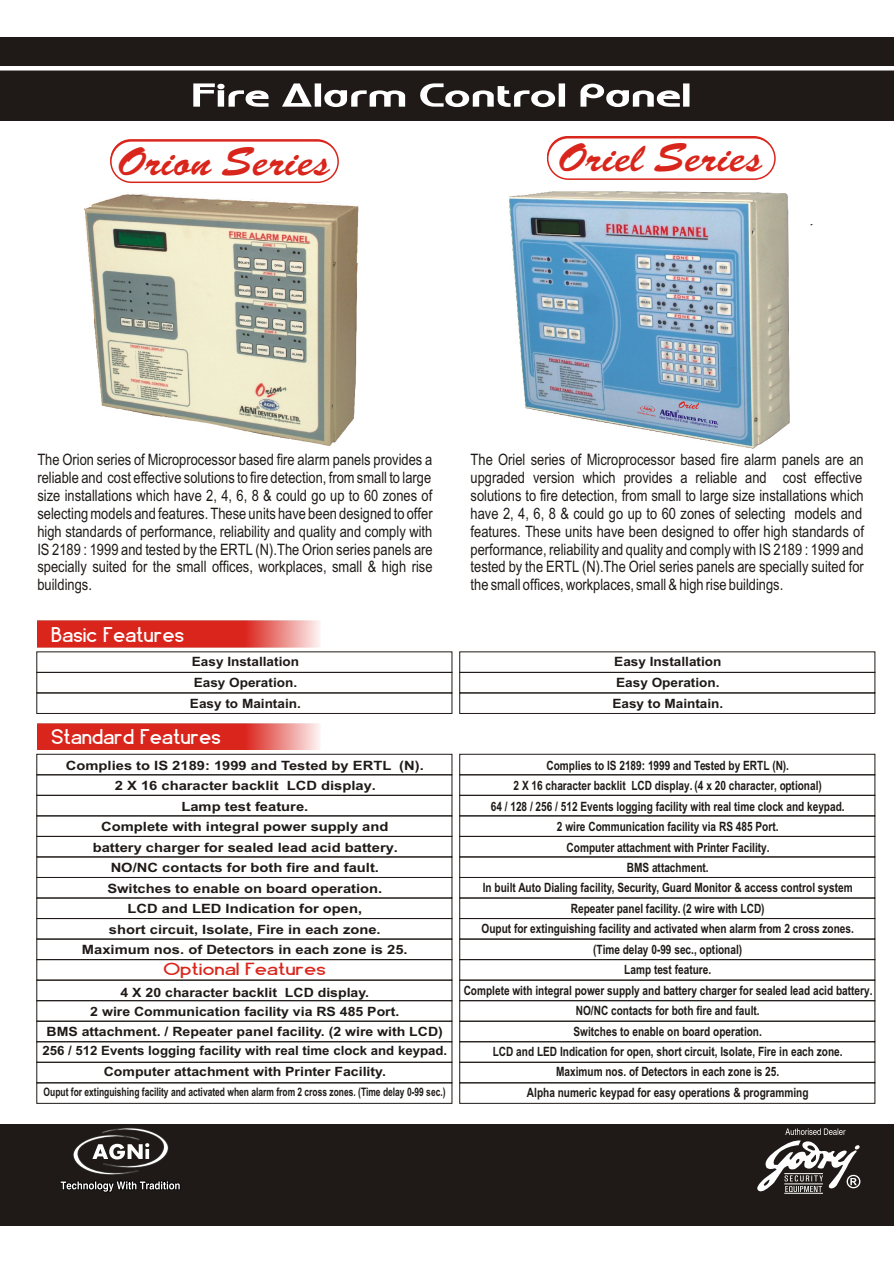
<style>
.page{position:relative;width:894px;height:1263px;background:#fff}
.page>*{position:absolute;margin:0;border:0;box-sizing:border-box;transform-origin:0 0}
.t1{font:41.25px "Brush Script Wide";color:#d9261c;scale:.84 1}
.t2{font:19.2px "Brassfield";color:#fff;scale:1.05 1}
.t3{font:15.75px/17.9px "Arial Narrow";color:#1f1a17;text-align:justify}
.t4{font:15.75px "Brassfield";color:#d9261c;scale:1.27 1}
.t5{font:700 12.9px/20.4px "Arial Narrow";color:#1f1a17;text-align:center;scale:.96 1}
.t6{font:700 12.9px/20.5px "Arial Narrow";color:#1f1a17;text-align:center;scale:1.4 1}
.t7{font:700 12.9px/20.7px "Arial Narrow";color:#1f1a17;scale:1.29 1}
.t8{font:700 12.75px/19.2px "Arial Narrow";color:#1f1a17;text-align:center;scale:1.34 1}
.t9{font:700 11.7px "Arial Narrow";color:#1f1a17;scale:.88 1}
</style>
<div class="page">
<div style="left:0;top:38px;width:894px;height:83px;background:#1f1a17"></div>
<svg style="left:193px;top:83px;width:496px;height:24px"></svg>
<img style="left:37px;top:621px;width:283px;height:26px">
<img style="left:37px;top:723px;width:283px;height:27px">
<div style="left:36px;top:754px;width:416px;height:21px;border:1px solid #1f1a17"></div>
<div style="left:459px;top:754px;width:416px;height:21px;border:1px solid #1f1a17"></div>
<div style="left:36px;top:672px;width:416px;height:21px;border:1px solid #1f1a17"></div>
<div style="left:36px;top:774px;width:416px;height:22px;border:1px solid #1f1a17"></div>
<div style="left:459px;top:672px;width:416px;height:21px;border:1px solid #1f1a17"></div>
<div style="left:459px;top:774px;width:416px;height:22px;border:1px solid #1f1a17"></div>
<div style="left:36px;top:693px;width:416px;height:21px;border:1px solid #1f1a17"></div>
<div style="left:36px;top:795px;width:416px;height:21px;border:1px solid #1f1a17"></div>
<div style="left:36px;top:836px;width:416px;height:21px;border:1px solid #1f1a17"></div>
<div style="left:36px;top:877px;width:416px;height:21px;border:1px solid #1f1a17"></div>
<div style="left:36px;top:898px;width:416px;height:21px;border:1px solid #1f1a17"></div>
<div style="left:36px;top:918px;width:416px;height:21px;border:1px solid #1f1a17"></div>
<div style="left:36px;top:939px;width:416px;height:21px;border:1px solid #1f1a17"></div>
<div style="left:36px;top:959px;width:416px;height:22px;border:1px solid #1f1a17"></div>
<div style="left:36px;top:980px;width:416px;height:21px;border:1px solid #1f1a17"></div>
<div style="left:36px;top:1000px;width:416px;height:22px;border:1px solid #1f1a17"></div>
<div style="left:36px;top:1021px;width:416px;height:21px;border:1px solid #1f1a17"></div>
<div style="left:36px;top:1041px;width:416px;height:22px;border:1px solid #1f1a17"></div>
<div style="left:36px;top:1062px;width:416px;height:21px;border:1px solid #1f1a17"></div>
<div style="left:36px;top:1082px;width:416px;height:22px;border:1px solid #1f1a17"></div>
<div style="left:459px;top:693px;width:416px;height:21px;border:1px solid #1f1a17"></div>
<div style="left:459px;top:795px;width:416px;height:21px;border:1px solid #1f1a17"></div>
<div style="left:459px;top:836px;width:416px;height:21px;border:1px solid #1f1a17"></div>
<div style="left:459px;top:877px;width:416px;height:21px;border:1px solid #1f1a17"></div>
<div style="left:459px;top:898px;width:416px;height:21px;border:1px solid #1f1a17"></div>
<div style="left:459px;top:918px;width:416px;height:21px;border:1px solid #1f1a17"></div>
<div style="left:459px;top:939px;width:416px;height:21px;border:1px solid #1f1a17"></div>
<div style="left:459px;top:959px;width:416px;height:22px;border:1px solid #1f1a17"></div>
<div style="left:459px;top:980px;width:416px;height:21px;border:1px solid #1f1a17"></div>
<div style="left:459px;top:1000px;width:416px;height:22px;border:1px solid #1f1a17"></div>
<div style="left:459px;top:1021px;width:416px;height:21px;border:1px solid #1f1a17"></div>
<div style="left:459px;top:1041px;width:416px;height:22px;border:1px solid #1f1a17"></div>
<div style="left:459px;top:1062px;width:416px;height:21px;border:1px solid #1f1a17"></div>
<div style="left:459px;top:1082px;width:416px;height:22px;border:1px solid #1f1a17"></div>
<svg style="left:110px;top:139px;width:228px;height:42px"></svg>
<div style="left:110px;top:140px;width:229px;height:43px;background:#fff;border:2px solid #d9261c;border-radius:21px"></div>
<svg style="left:547px;top:136px;width:227px;height:41px"></svg>
<div style="left:547px;top:137px;width:229px;height:43px;background:#fff;border:2px solid #d9261c;border-radius:21px"></div>
<img style="left:85px;top:193px;width:273px;height:253px">
<img style="left:510px;top:191px;width:280px;height:258px">
<svg style="left:637px;top:401px;width:81px;height:27px;background:#92a0be"></svg>
<div style="left:0;top:66px;width:894px;height:5px;background:#fff"></div>
<div style="left:0;top:1124px;width:894px;height:102px;background:#1f1a17"></div>
<svg style="left:60px;top:1128px;width:121px;height:65px"></svg>
<svg style="left:757px;top:1128px;width:104px;height:65px"></svg>
<hr style="left:784px;top:1184px;width:39px;height:1px;background:#fff">
<hr style="left:784px;top:1173px;width:39px;height:1px;background:#fff">
<hr style="left:784px;top:1193px;width:39px;height:1px;background:#fff">
<h1 class="t1" style="left:119px;top:147px;width:253px">Orion Series</h1>
<h1 class="t1" style="left:560px;top:143px;width:243px">Oriel Series</h1>
<p class="t3" style="left:37px;top:452px;width:397px">The Orion series of Microprocessor based fire alarm panels provides a reliable and cost effective solutions to fire detection, from small to large size installations which have 2, 4, 6, 8 &amp; could go up to 60 zones of selecting models and features. These units have been designed to offer high standards of performance, reliability and quality and comply with IS 2189 : 1999 and tested by the ERTL (N).The Orion series panels are specially suited for the small offices, workplaces, small &amp; high rise buildings.</p>
<p class="t3" style="left:471px;top:452px;width:395px">The Oriel series of Microprocessor based fire alarm panels are an upgraded version which provides a reliable and cost effective solutions to fire detection, from small to large size installations which have 2, 4, 6, 8 &amp; could go up to 60 zones of selecting models and features. These units have been designed to offer high standards of performance, reliability and quality and comply with IS 2189 : 1999 and tested by the ERTL (N).The Oriel series panels are specially suited for the small offices, workplaces, small &amp; high rise buildings.</p>
<p class="t2" style="left:51px;top:627px;width:128px">Basic Features</p>
<p class="t7" style="left:190px;top:653px;width:88px">Easy Installation<br>Easy Operation.<br>Easy to Maintain.</p>
<p class="t7" style="left:612px;top:653px;width:88px">Easy Installation<br>Easy Operation.<br>Easy to Maintain.</p>
<p class="t2" style="left:51px;top:729px;width:163px">Standard Features</p>
<p class="t6" style="left:66px;top:756px;width:257px">Complies to IS 2189: 1999 and Tested by ERTL (N).<br>2 X 16 character backlit LCD display.<br>Lamp test feature.<br>Complete with integral power supply and<br>battery charger for sealed lead acid battery.<br>NO/NC contacts for both fire and fault.<br>Switches to enable on board operation.<br>LCD and LED Indication for open,<br>short circuit, Isolate, Fire in each zone.<br>Maximum nos. of Detectors in each zone is 25.</p>
<p class="t5" style="left:464px;top:756px;width:427px">Complies to IS 2189: 1999 and Tested by ERTL (N).<br>2 X 16 character backlit LCD display. (4 x 20 character, optional)<br>64 / 128 / 256 / 512 Events logging facility with real time clock and keypad.<br>2 wire Communication facility via RS 485 Port.<br>Computer attachment with Printer Facility.<br>BMS attachment.<br>In built Auto Dialing facility, Security, Guard Monitor &amp; access control system Repeater panel facility. (2 wire with LCD)<br>Ouput for extinguishing facility and activated when alarm from 2 cross zones.<br>(Time delay 0-99 sec., optional)<br>Lamp test feature.<br>Complete with integral power supply and battery charger for sealed lead acid battery.<br>NO/NC contacts for both fire and fault.<br>Switches to enable on board operation.<br>LCD and LED Indication for open, short circuit, Isolate, Fire in each zone.<br>Maximum nos. of Detectors in each zone is 25.<br>Alpha numeric keypad for easy operations &amp; programming</p>
<p class="t4" style="left:163px;top:962px;width:130px">Optional Features</p>
<p class="t8" style="left:90px;top:984px;width:232px">4 X 20 character backlit LCD display.<br>2 wire Communication facility via RS 485 Port.</p>
<p class="t8" style="left:42px;top:1024px;width:304px">BMS attachment. / Repeater panel facility. (2 wire with LCD)<br>256 / 512 Events logging facility with real time clock and keypad.</p>
<p class="t8" style="left:104px;top:1063px;width:212px">Computer attachment with Printer Facility.</p>
<p class="t9" style="left:44px;top:1088px;width:458px">Ouput for extinguishing facility and activated when alarm from 2 cross zones. (Time delay 0-99 sec.)</p>
</div>
